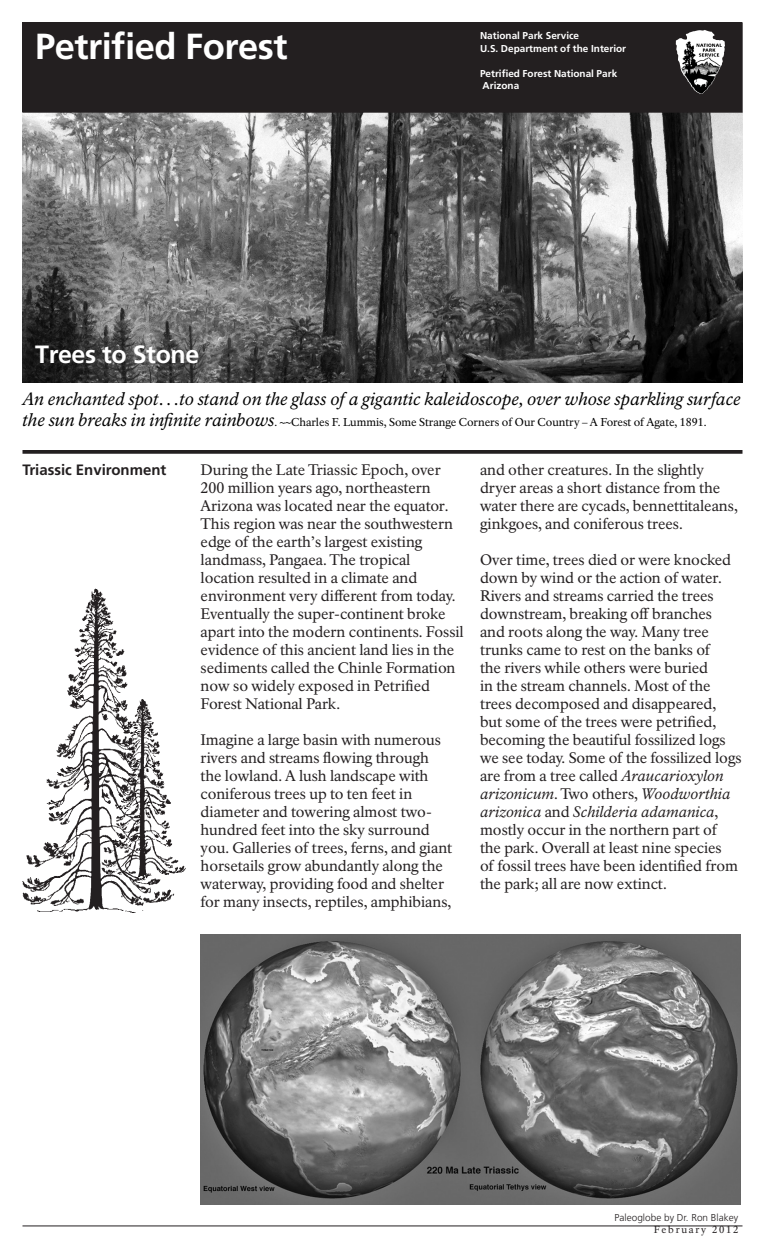
<style>
.page{position:relative;width:765px;height:1260px;background:#fff}
.page>*{position:absolute;margin:0;border:0;box-sizing:border-box;transform-origin:0 0}
.Blk__band-brief_site{font:700 36.25px "Frutiger";letter-spacing:-.015em;color:#fff}
.Site_Bulletin_Title{font:700 25px "Frutiger";letter-spacing:-.015em;color:#fff}
.t1{font:italic 17.5px "NPS Rawlinson OT";color:#000}
.t2{font:15px/18px "NPS Rawlinson OT";color:#231f20}
.Head-A{font:700 15px "Frutiger";color:#231f20}
.t3{font:11.25px "NPS Rawlinson OT";color:#000}
.Blk__band-DOI_NPS_fu{font:700 10px "Frutiger";color:#fff}
.t4{font:300 10px "Frutiger";color:#231f20}
.Experience_Your_Amer{font:10px "NPS Rawlinson OT";letter-spacing:.17em;color:#231f20}
.s1{font-style:italic;font-size:17.5px}
.s2{font-style:italic}
</style>
<div class="page">
<img style="left:22px;top:112px;width:720px;height:270px">
<hr style="left:22px;top:1226px;width:720px;height:1px;background:#231f20">
<img style="left:22px;top:589px;width:164px;height:324px">
<svg style="left:22px;top:450px;width:720px;height:4px;background:#302c2d"></svg>
<div style="left:23px;top:23px;width:719px;height:89px;background:#231f20"></div>
<div style="left:22px;top:22px;width:720px;height:90px;border:1px solid #231f20"></div>
<img style="left:676px;top:30px;width:34px;height:64px">
<img style="left:201px;top:935px;width:540px;height:270px">
<p class="Blk__band-brief_site" style="left:35px;top:25px;width:254px">Petrified Forest</p>
<p class="Blk__band-DOI_NPS_fu" style="left:480px;top:30px;width:101px">National Park Service</p>
<p class="Blk__band-DOI_NPS_fu" style="left:480px;top:42px;width:148px">U.S. Department of the Interior</p>
<p class="Blk__band-DOI_NPS_fu" style="left:480px;top:67px;width:139px">Petrified Forest National Park</p>
<p class="Blk__band-DOI_NPS_fu" style="left:483px;top:80px;width:38px">Arizona</p>
<p class="Site_Bulletin_Title" style="left:35px;top:339px;width:166px">Trees to Stone</p>
<p class="t1" style="left:22px;top:389px;width:720px">An enchanted spot…to stand on the glass of a gigantic kaleidoscope, over whose sparkling surface</p>
<p class="t3" style="left:22px;top:415px;width:686px"><span class="s1">the sun breaks in infinite rainbows</span>. ~~Charles F. Lummis, Some Strange Corners of Our Country – A Forest of Agate, 1891.</p>
<p class="Head-A" style="left:22px;top:461px;width:146px">Triassic Environment</p>
<p class="t2" style="left:201px;top:461px;width:264px">During the Late Triassic Epoch, over 200 million years ago, northeastern Arizona was located near the equator.<br>This region was near the southwestern edge of the earth’s largest existing landmass, Pangaea. The tropical location resulted in a climate and environment very different from today.<br>Eventually the super-continent broke apart into the modern continents. Fossil evidence of this ancient land lies in the sediments called the Chinle Formation now so widely exposed in Petrified Forest National Park.</p>
<p class="t2" style="left:201px;top:731px;width:253px">Imagine a large basin with numerous rivers and streams flowing through the lowland. A lush landscape with coniferous trees up to ten feet in diameter and towering almost two&shy;hundred feet into the sky surround you. Galleries of trees, ferns, and giant horsetails grow abundantly along the waterway, providing food and shelter for many insects, reptiles, amphibians,</p>
<p class="t2" style="left:480px;top:461px;width:259px">and other creatures. In the slightly dryer areas a short distance from the water there are cycads, bennettitaleans, ginkgoes, and coniferous trees.</p>
<p class="t2" style="left:480px;top:551px;width:263px">Over time, trees died or were knocked down by wind or the action of water.<br>Rivers and streams carried the trees downstream, breaking off branches<br>and roots along the way. Many tree trunks came to rest on the banks of<br>the rivers while others were buried<br>in the stream channels. Most of the trees decomposed and disappeared, but some of the trees were petrified, becoming the beautiful fossilized logs we see today. Some of the fossilized logs are from a tree called <span class="s2">Araucarioxylon arizonicum</span>. Two others, <span class="s2">Woodworthia arizonica</span> and <span class="s2">Schilderia adamanica</span>, mostly occur in the northern part of the park. Overall at least nine species<br>of fossil trees have been identified from the park; all are now extinct.</p>
<p class="t4" style="left:615px;top:1212px;width:125px">Paleoglobe by Dr. Ron Blakey</p>
<p class="Experience_Your_Amer" style="left:654px;top:1224px;width:86px">February 2012</p>
</div>
